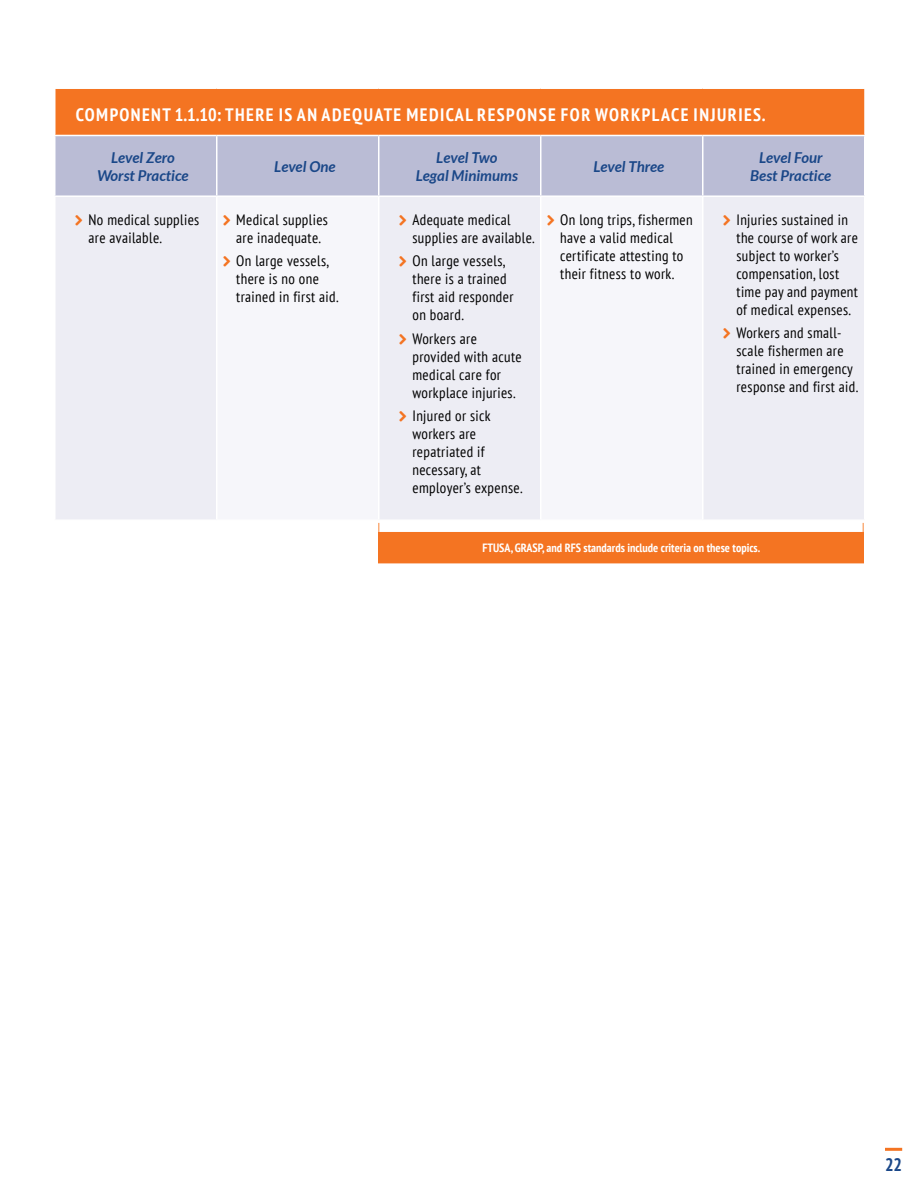
<style>
.page{position:relative;width:918px;height:1188px;background:#fff}
.page>*{position:absolute;margin:0;border:0;box-sizing:border-box;transform-origin:0 0}
.t1{font:700 condensed 18px "PT Sans";letter-spacing:.08em;color:#fff}
.t2{font:700 condensed 18px "PT Sans";color:#1a4788}
.t3{font:condensed 15px/18px "PT Sans";letter-spacing:.025em;color:#000}
.t4{font:italic 700 15px/18px "Lato";color:#1a4788;text-align:center}
.t5{font:700 condensed 12px "PT Sans";color:#fff}
</style>
<div class="page">
<hr style="left:885px;top:1148px;width:17px;height:3px;background:#f47422">
<div style="left:55px;top:88px;width:810px;height:47px;background:#f47422"></div>
<div style="left:56px;top:136px;width:808px;height:59px;background:#babcd5"></div>
<div style="left:56px;top:197px;width:808px;height:322px;background:#ededf4"></div>
<svg style="left:218px;top:197px;width:484px;height:322px;fill:#f6f6fa"></svg>
<hr style="left:216px;top:136px;width:2px;height:59px;background:#fff">
<hr style="left:378px;top:136px;width:2px;height:59px;background:#fff">
<hr style="left:540px;top:136px;width:2px;height:59px;background:#fff">
<hr style="left:702px;top:136px;width:2px;height:59px;background:#fff">
<hr style="left:54px;top:87px;width:163px;height:2px;background:#fff">
<hr style="left:54px;top:89px;width:2px;height:46px;background:#fff">
<hr style="left:217px;top:87px;width:162px;height:2px;background:#fff">
<hr style="left:379px;top:87px;width:162px;height:2px;background:#fff">
<hr style="left:541px;top:87px;width:162px;height:2px;background:#fff">
<hr style="left:703px;top:87px;width:162px;height:2px;background:#fff">
<hr style="left:864px;top:89px;width:1px;height:46px;background:#fff">
<hr style="left:216px;top:197px;width:2px;height:322px;background:#fff">
<hr style="left:378px;top:197px;width:2px;height:322px;background:#fff">
<hr style="left:540px;top:197px;width:2px;height:322px;background:#fff">
<hr style="left:702px;top:197px;width:2px;height:322px;background:#fff">
<svg style="left:378px;top:523px;width:2px;height:9px"></svg>
<svg style="left:862px;top:523px;width:2px;height:9px"></svg>
<div style="left:379px;top:533px;width:484px;height:30px;background:#f47422"></div>
<div style="left:378px;top:532px;width:486px;height:31px;border:2px solid #f47422"></div>
<svg style="left:76px;top:215px;width:6px;height:10px"></svg>
<svg style="left:224px;top:215px;width:6px;height:10px"></svg>
<svg style="left:224px;top:256px;width:6px;height:11px"></svg>
<svg style="left:400px;top:215px;width:6px;height:10px"></svg>
<svg style="left:400px;top:256px;width:6px;height:11px"></svg>
<svg style="left:400px;top:334px;width:6px;height:10px"></svg>
<svg style="left:400px;top:411px;width:6px;height:11px"></svg>
<svg style="left:548px;top:215px;width:6px;height:10px"></svg>
<svg style="left:724px;top:215px;width:6px;height:10px"></svg>
<svg style="left:724px;top:328px;width:6px;height:11px"></svg>
<p class="t1" style="left:76px;top:103px;width:692px">COMPONENT 1.1.10: THERE IS AN ADEQUATE MEDICAL RESPONSE FOR WORKPLACE INJURIES.</p>
<p class="t4" style="left:97px;top:149px;width:93px">Level Zero<br>Worst Practice</p>
<p class="t4" style="left:274px;top:158px;width:63px">Level One</p>
<p class="t4" style="left:416px;top:149px;width:104px">Level Two<br>Legal Minimums</p>
<p class="t4" style="left:593px;top:158px;width:72px">Level Three</p>
<p class="t4" style="left:750px;top:149px;width:83px">Level Four<br>Best Practice</p>
<p class="t3" style="left:88px;top:210px;width:112px">No medical supplies are available.</p>
<p class="t3" style="left:236px;top:210px;width:93px">Medical supplies are inadequate.</p>
<p class="t3" style="left:236px;top:252px;width:104px">On large vessels, there is no one trained in first aid.</p>
<p class="t3" style="left:560px;top:210px;width:134px">On long trips, fishermen have a valid medical certificate attesting to their fitness to work.</p>
<p class="t3" style="left:736px;top:210px;width:123px">Injuries sustained in the course of work are subject to worker’s compensation, lost time pay and payment of medical expenses.</p>
<p class="t3" style="left:736px;top:324px;width:123px">Workers and small&shy;scale fishermen are trained in emergency response and first aid.</p>
<p class="t3" style="left:412px;top:210px;width:124px">Adequate medical supplies are available.</p>
<p class="t3" style="left:412px;top:252px;width:103px">On large vessels, there is a trained first aid responder on board.</p>
<p class="t3" style="left:412px;top:329px;width:111px">Workers are provided with acute medical care for workplace injuries.</p>
<p class="t3" style="left:412px;top:407px;width:112px">Injured or sick workers are repatriated if necessary, at employer’s expense.</p>
<p class="t5" style="left:482px;top:540px;width:279px">FTUSA, GRASP, and RFS standards include criteria on these topics.</p>
<p class="t2" style="left:885px;top:1153px;width:19px">22</p>
</div>
